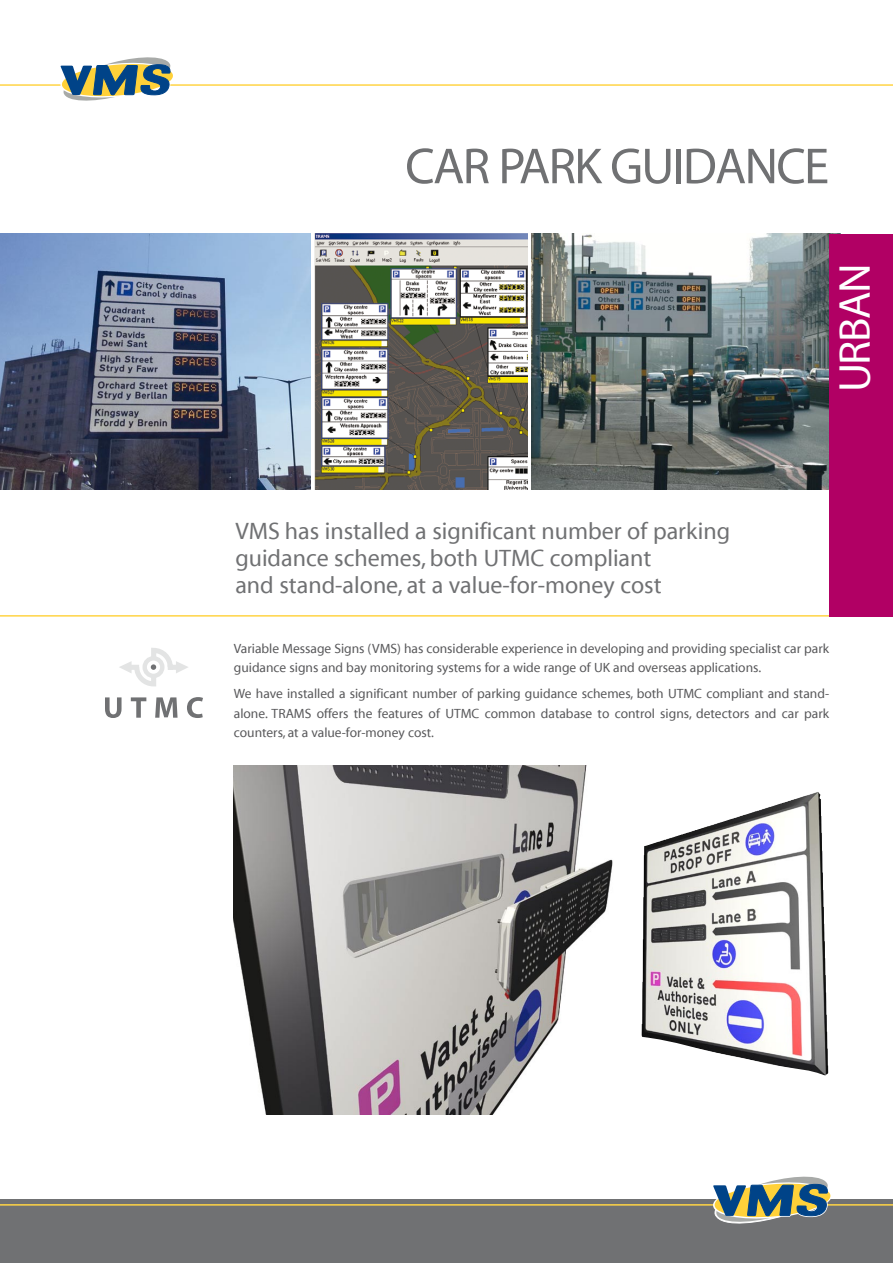
<style>
.page{position:relative;width:893px;height:1263px;background:#fff}
.page>*{position:absolute;margin:0;border:0;box-sizing:border-box;transform-origin:0 0}
.t1{font:51px "Myriad";letter-spacing:-.035em;color:#707173}
.t2{font:45px "Myriad";color:#fff}
.t3{font:24px/27px "Myriad";color:#707173}
.t4{font:13.5px/19.5px "Myriad";color:#58585a}
</style>
<div class="page">
<div style="left:0;top:1199px;width:893px;height:64px;background:#707173"></div>
<hr style="left:0;top:1204px;width:893px;height:1px;background:#ffd444">
<hr style="left:0;top:84px;width:893px;height:2px;background:#ffd444">
<svg style="left:59px;top:57px;width:115px;height:44px"></svg>
<svg style="left:712px;top:1176px;width:120px;height:47px"></svg>
<img style="left:531px;top:234px;width:298px;height:255px">
<img style="left:315px;top:234px;width:212px;height:255px">
<hr style="left:0;top:615px;width:829px;height:2px;background:#ffd444">
<img style="left:234px;top:765px;width:379px;height:349px">
<div style="left:829px;top:234px;width:64px;height:383px;background:#b10064"></div>
<svg style="left:119px;top:648px;width:69px;height:39px"></svg>
<svg style="left:105px;top:697px;width:17px;height:21px"></svg>
<svg style="left:131px;top:697px;width:15px;height:21px"></svg>
<svg style="left:155px;top:697px;width:23px;height:21px"></svg>
<svg style="left:187px;top:697px;width:16px;height:21px"></svg>
<img style="left:0;top:234px;width:310px;height:255px">
<img style="left:641px;top:792px;width:187px;height:284px">
<h1 class="t1" style="left:405px;top:141px;width:367px">Car PArk Guidance</h1>
<h2 class="t2" style="left:832px;top:392px;width:123px;rotate:-90deg">Urban</h2>
<h3 class="t3" style="left:235px;top:519px;width:496px">VMS has installed a significant number of parking guidance schemes, both UTMC compliant<br>and stand-alone, at a value-for-money cost</h3>
<p class="t4" style="left:234px;top:639px;width:597px">Variable Message Signs (VMS) has considerable experience in developing and providing specialist car park guidance signs and bay monitoring systems for a wide range of UK and overseas applications.</p>
<p class="t4" style="left:234px;top:684px;width:597px;text-align:justify">We have installed a significant number of parking guidance schemes, both UTMC compliant and stand&shy;alone. TRAMS offers the features of UTMC common database to control signs, detectors and car park counters, at a value-for-money cost.</p>
</div>
